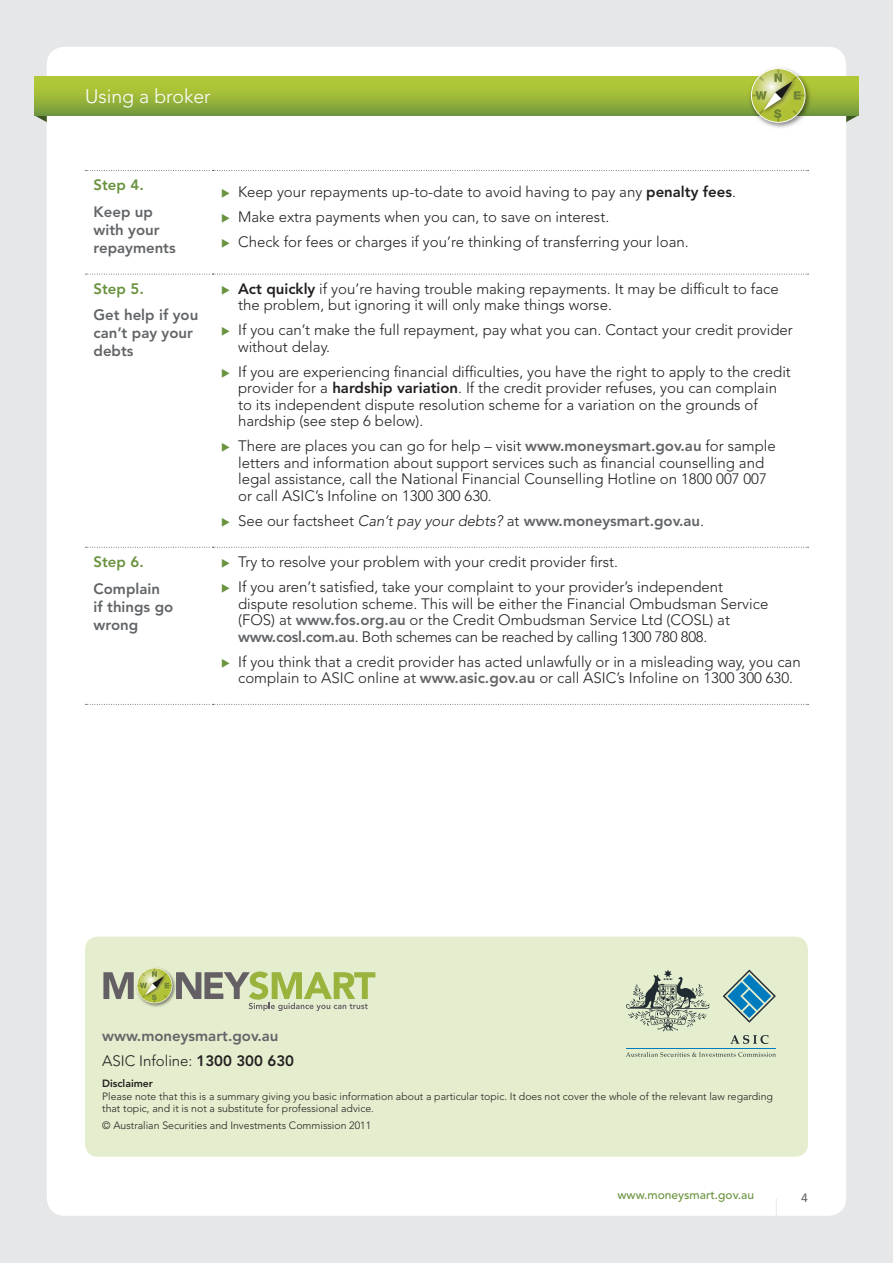
<style>
.page{position:relative;width:893px;height:1263px;background:#e6e7e9}
.page>*{position:absolute;margin:0;border:0;box-sizing:border-box;transform-origin:0 0}
.t1{font:300 19.5px "Avenir LT Std";color:#fff}
.t2{font:300 15px/16.5px "Avenir LT Std";color:#231f20}
.t3{font:800 15px/18px "Avenir LT Std";color:#626568}
.t4{font:800 15px "Avenir LT Std";color:#6a933f}
.t5{font:500 12px "Avenir LT Std";color:#6a933f}
.t6{font:500 12px "Avenir LT Std";color:#626568}
.t7{font:300 10.5px/12.6px "Avenir LT Std";color:#231f20}
.t8{font:800 10.5px "Avenir LT Std";color:#231f20}
.s1{font-weight:800}
.s2{font-weight:800;color:#626568}
.s3{font-weight:300;color:#231f20}
.s4{font-weight:300;font-style:italic;color:#231f20}
.s5{color:#231f20}
</style>
<div class="page">
<div style="left:47px;top:47px;width:799px;height:1169px;background:#fff;border-radius:18px"></div>
<hr style="left:776px;top:1198px;width:1px;height:35px;background:#e6e7e9">
<svg style="left:34px;top:68px;width:824px;height:58px"></svg>
<svg style="left:85px;top:170px;width:723px;height:1px"></svg>
<svg style="left:85px;top:274px;width:723px;height:1px"></svg>
<svg style="left:85px;top:547px;width:723px;height:1px"></svg>
<svg style="left:85px;top:704px;width:723px;height:1px"></svg>
<div style="left:85px;top:936px;width:723px;height:221px;background:#e4edcd;border-radius:13px"></div>
<svg style="left:103px;top:968px;width:272px;height:43px"></svg>
<svg style="left:723px;top:969px;width:53px;height:54px"></svg>
<svg style="left:730px;top:1035px;width:38px;height:9px"></svg>
<svg style="left:626px;top:1052px;width:150px;height:5px"></svg>
<hr style="left:626px;top:1047px;width:150px;height:1px;background:#007bbd">
<svg style="left:626px;top:969px;width:84px;height:62px"></svg>
<h1 class="t1" style="left:85px;top:85px;width:127px">Using a broker</h1>
<p class="t4" style="left:94px;top:176px;width:52px">Step 4.</p>
<p class="t3" style="left:94px;top:203px;width:84px">Keep up with your repayments</p>
<p class="t2" style="left:238px;top:179px;width:499px;line-height:25px">Keep your repayments up-to-date to avoid having to pay any <span class="s1">penalty fees</span>.<br>Make extra payments when you can, to save on interest.<br>Check for fees or charges if you’re thinking of transferring your loan.</p>
<p class="t4" style="left:94px;top:280px;width:52px">Step 5.</p>
<p class="t3" style="left:94px;top:306px;width:106px">Get help if you can’t pay your debts</p>
<p class="t2" style="left:238px;top:281px;width:542px"><span class="s1">Act quickly</span> if you’re having trouble making repayments. It may be difficult to face the problem, but ignoring it will only make things worse.</p>
<p class="t2" style="left:238px;top:322px;width:556px">If you can’t make the full repayment, pay what you can. Contact your credit provider without delay.</p>
<p class="t2" style="left:238px;top:364px;width:554px">If you are experiencing financial difficulties, you have the right to apply to the credit provider for a <span class="s1">hardship variation</span>. If the credit provider refuses, you can complain to its independent dispute resolution scheme for a variation on the grounds of hardship (see step 6 below).</p>
<p class="t2" style="left:238px;top:438px;width:539px">There are places you can go for help – visit <span class="s2">www.moneysmart.gov.au</span> for sample letters and information about support services such as financial counselling and legal assistance, call the National Financial Counselling Hotline on 1800 007 007 or call ASIC’s Infoline on 1300 300 630.</p>
<p class="t3" style="left:238px;top:512px;width:467px"><span class="s3">See our factsheet</span> <span class="s4">Can’t pay your debts?</span> <span class="s3">at</span> www.moneysmart.gov.au<span class="s3">.</span></p>
<p class="t4" style="left:94px;top:553px;width:52px">Step 6.</p>
<p class="t3" style="left:94px;top:579px;width:81px">Complain<br>if things go wrong</p>
<p class="t2" style="left:238px;top:549px;width:487px;line-height:25px">Try to resolve your problem with your credit provider first.<br>If you aren’t satisfied, take your complaint to your provider’s independent</p>
<p class="t2" style="left:238px;top:595px;width:532px">dispute resolution scheme. This will be either the Financial Ombudsman Service (FOS) at <span class="s2">www.fos.org.au</span> or the Credit Ombudsman Service Ltd (COSL) at <span class="s2">www.cosl.com.au</span>. Both schemes can be reached by calling 1300 780 808.</p>
<p class="t2" style="left:238px;top:653px;width:564px">If you think that a credit provider has acted unlawfully or in a misleading way, you can complain to ASIC online at <span class="s2">www.asic.gov.au</span> or call ASIC’s Infoline on 1300 300 630.</p>
<p class="t3" style="left:102px;top:1023px;width:193px;line-height:25px">www.moneysmart.gov.au<br><span class="s3">ASIC Infoline:</span> <span class="s5">1300 300 630</span></p>
<p class="t8" style="left:102px;top:1077px;width:52px">Disclaimer</p>
<p class="t7" style="left:102px;top:1090px;width:672px">Please note that this is a summary giving you basic information about a particular topic. It does not cover the whole of the relevant law regarding that topic, and it is not a substitute for professional advice.</p>
<p class="t7" style="left:102px;top:1119px;width:270px">© Australian Securities and Investments Commission 2011</p>
<p class="t5" style="left:617px;top:1188px;width:138px">www.moneysmart.gov.au</p>
<p class="t6" style="left:801px;top:1190px;width:8px">4</p>
</div>
